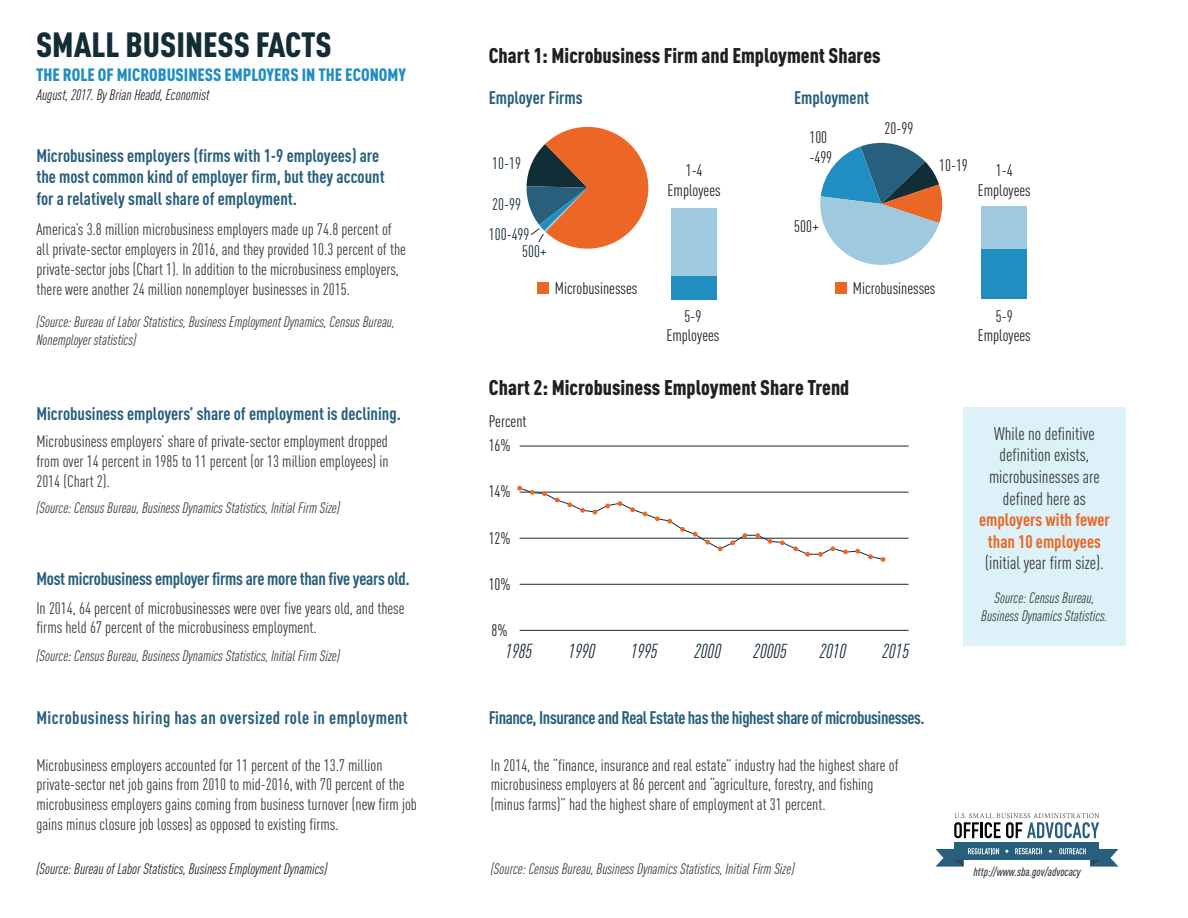
<style>
.page{position:relative;width:1188px;height:918px;background:#fff}
.page>*{position:absolute;margin:0;border:0;box-sizing:border-box;transform-origin:0 0}
.t1{font:900 condensed 34.5px "DIN Pro";color:#132d37}
.t2{font:900 condensed 21px "DIN Pro";color:#231f20}
.t3{font:italic condensed 19.95px "DIN Pro";color:#132d37}
.t4{font:700 condensed 18px/21.6px "DIN Pro";color:#285f7c}
.t5{font:condensed 18px/21.6px "DIN Pro";color:#393a39;text-align:center}
.t6{font:700 condensed 18px "DIN Pro";letter-spacing:-.025em;color:#285f7c}
.t7{font:700 condensed 18px "DIN Pro";letter-spacing:.025em;color:#285f7c}
.t8{font:900 condensed 17.7px "DIN Pro";color:#208ec1}
.t9{font:condensed 16.5px/19.8px "DIN Pro";color:#393a39}
.t10{font:condensed 16.5px/19.8px "DIN Pro";color:#231f20;text-align:center}
.t11{font:condensed 16.5px/29.8px "DIN Pro";color:#132d37}
.t12{font:italic condensed 15px/18px "DIN Pro";color:#393a39}
.t13{font:italic condensed 15px "DIN Pro";color:#231f20}
.t14{font:italic 500 condensed 12px "DIN Pro";color:#393a39}
.s1{font-weight:700;color:#ec6626}
</style>
<div class="page">
<svg style="left:820px;top:143px;width:122px;height:122px"></svg>
<div style="left:672px;top:276px;width:45px;height:24px;background:#208ec1"></div>
<div style="left:672px;top:208px;width:45px;height:68px;background:#9fcadd"></div>
<div style="left:982px;top:207px;width:45px;height:42px;background:#9fcadd"></div>
<div style="left:982px;top:249px;width:45px;height:49px;background:#208ec1"></div>
<div style="left:835px;top:282px;width:12px;height:12px;background:#ec6626"></div>
<div style="left:537px;top:282px;width:12px;height:12px;background:#ec6626"></div>
<svg style="left:527px;top:127px;width:121px;height:122px"></svg>
<hr style="left:520px;top:630px;width:389px;height:1px;background:#132d37">
<hr style="left:520px;top:446px;width:389px;height:1px;background:#132d37">
<hr style="left:520px;top:584px;width:389px;height:1px;background:#132d37">
<hr style="left:520px;top:538px;width:389px;height:1px;background:#132d37">
<hr style="left:520px;top:492px;width:389px;height:1px;background:#132d37">
<svg style="left:517px;top:486px;width:368px;height:76px"></svg>
<div style="left:963px;top:407px;width:163px;height:239px;background:#dcf2f8"></div>
<svg style="left:954px;top:813px;width:145px;height:25px"></svg>
<div style="left:954px;top:842px;width:145px;height:18px;background:#285f7c"></div>
<svg style="left:935px;top:848px;width:64px;height:19px"></svg>
<svg style="left:1059px;top:848px;width:60px;height:19px"></svg>
<svg style="left:1015px;top:848px;width:27px;height:6px"></svg>
<p class="t1" style="left:36px;top:18px;width:297px">SMALL BUSINESS FACTS</p>
<p class="t8" style="left:36px;top:61px;width:372px">THE ROLE OF MICROBUSINESS EMPLOYERS IN THE ECONOMY</p>
<p class="t13" style="left:37px;top:84px;width:174px">August, 2017. By Brian Headd, Economist</p>
<p class="t4" style="left:36px;top:143px;width:350px">Microbusiness employers (firms with 1-9 employees) are the most common kind of employer firm, but they account for a relatively small share of employment.</p>
<p class="t9" style="left:36px;top:218px;width:371px">America’s 3.8 million microbusiness employers made up 74.8 percent of all private-sector employers in 2016, and they provided 10.3 percent of the private-sector jobs (Chart 1). In addition to the microbusiness employers, there were another 24 million nonemployer businesses in 2015.</p>
<p class="t12" style="left:36px;top:311px;width:360px">(Source: Bureau of Labor Statistics, Business Employment Dynamics, Census Bureau,<br>Nonemployer statistics)</p>
<p class="t4" style="left:36px;top:401px;width:366px">Microbusiness employers’ share of employment is declining.</p>
<p class="t9" style="left:36px;top:430px;width:354px;text-align:justify">Microbusiness employers’ share of private-sector employment dropped from over 14 percent in 1985 to 11 percent (or 13 million employees) in 2014 (Chart 2).</p>
<p class="t12" style="left:36px;top:498px;width:305px">(Source: Census Bureau, Business Dynamics Statistics, Initial Firm Size)</p>
<p class="t4" style="left:36px;top:566px;width:375px">Most microbusiness employer firms are more than five years old.</p>
<p class="t9" style="left:36px;top:597px;width:370px">In 2014, 64 percent of microbusinesses were over five years old, and these firms held 67 percent of the microbusiness employment.</p>
<p class="t12" style="left:36px;top:645px;width:305px">(Source: Census Bureau, Business Dynamics Statistics, Initial Firm Size)</p>
<p class="t7" style="left:36px;top:704px;width:373px">Microbusiness hiring has an oversized role in employment</p>
<p class="t9" style="left:36px;top:754px;width:382px">Microbusiness employers accounted for 11 percent of the 13.7 million private-sector net job gains from 2010 to mid-2016, with 70 percent of the microbusiness employers gains coming from business turnover (new firm job gains minus closure job losses) as opposed to existing firms.</p>
<p class="t13" style="left:36px;top:858px;width:292px">(Source: Bureau of Labor Statistics, Business Employment Dynamics)</p>
<p class="t2" style="left:489px;top:39px;width:394px">Chart 1: Microbusiness Firm and Employment Shares</p>
<p class="t4" style="left:489px;top:85px;width:96px">Employer Firms</p>
<p class="t4" style="left:794px;top:85px;width:76px">Employment</p>
<p class="t11" style="left:492px;top:147px;width:30px">10-19</p>
<p class="t11" style="left:489px;top:188px;width:42px">20-99<br>100-499</p>
<p class="t11" style="left:522px;top:235px;width:26px">500+</p>
<p class="t10" style="left:668px;top:159px;width:55px">1-4<br>Employees</p>
<p class="t10" style="left:809px;top:126px;width:24px;text-align:left">100 -499</p>
<p class="t10" style="left:794px;top:215px;width:26px">500+</p>
<p class="t10" style="left:885px;top:117px;width:30px">20-99</p>
<p class="t10" style="left:939px;top:155px;width:30px">10-19</p>
<p class="t10" style="left:555px;top:277px;width:84px">Microbusinesses</p>
<p class="t10" style="left:853px;top:277px;width:84px">Microbusinesses</p>
<p class="t10" style="left:666px;top:305px;width:55px">5-9<br>Employees</p>
<p class="t10" style="left:978px;top:159px;width:55px">1-4<br>Employees</p>
<p class="t10" style="left:978px;top:305px;width:55px">5-9<br>Employees</p>
<p class="t2" style="left:489px;top:371px;width:362px">Chart 2: Microbusiness Employment Share Trend</p>
<p class="t10" style="left:489px;top:410px;width:39px">Percent</p>
<p class="t10" style="left:489px;top:434px;width:24px">16%</p>
<p class="t10" style="left:489px;top:480px;width:24px">14%</p>
<p class="t10" style="left:489px;top:527px;width:24px">12%</p>
<p class="t10" style="left:489px;top:573px;width:24px">10%</p>
<p class="t10" style="left:492px;top:619px;width:18px">8%</p>
<p class="t3" style="left:505px;top:636px;width:28px">1985</p>
<p class="t3" style="left:568px;top:636px;width:28px">1990</p>
<p class="t3" style="left:631px;top:636px;width:28px">1995</p>
<p class="t3" style="left:694px;top:636px;width:28px">2000</p>
<p class="t3" style="left:753px;top:636px;width:35px">20005</p>
<p class="t3" style="left:819px;top:636px;width:28px">2010</p>
<p class="t3" style="left:882px;top:636px;width:28px">2015</p>
<p class="t5" style="left:979px;top:421px;width:132px">While no definitive definition exists, microbusinesses are defined here as <span class="s1">employers with fewer than 10 employees </span>(initial year firm size).</p>
<p class="t12" style="left:981px;top:588px;width:128px;text-align:center">Source: Census Bureau,<br>Business Dynamics Statistics.</p>
<p class="t6" style="left:489px;top:704px;width:438px">Finance, Insurance and Real Estate has the highest share of microbusinesses.</p>
<p class="t9" style="left:491px;top:754px;width:409px">In 2014, the “finance, insurance and real estate” industry had the highest share of microbusiness employers at 86 percent and “agriculture, forestry, and fishing (minus farms)” had the highest share of employment at 31 percent.</p>
<p class="t12" style="left:491px;top:858px;width:305px">(Source: Census Bureau, Business Dynamics Statistics, Initial Firm Size)</p>
<p class="t14" style="left:973px;top:862px;width:109px">http://www.sba.gov/advocacy</p>
</div>
